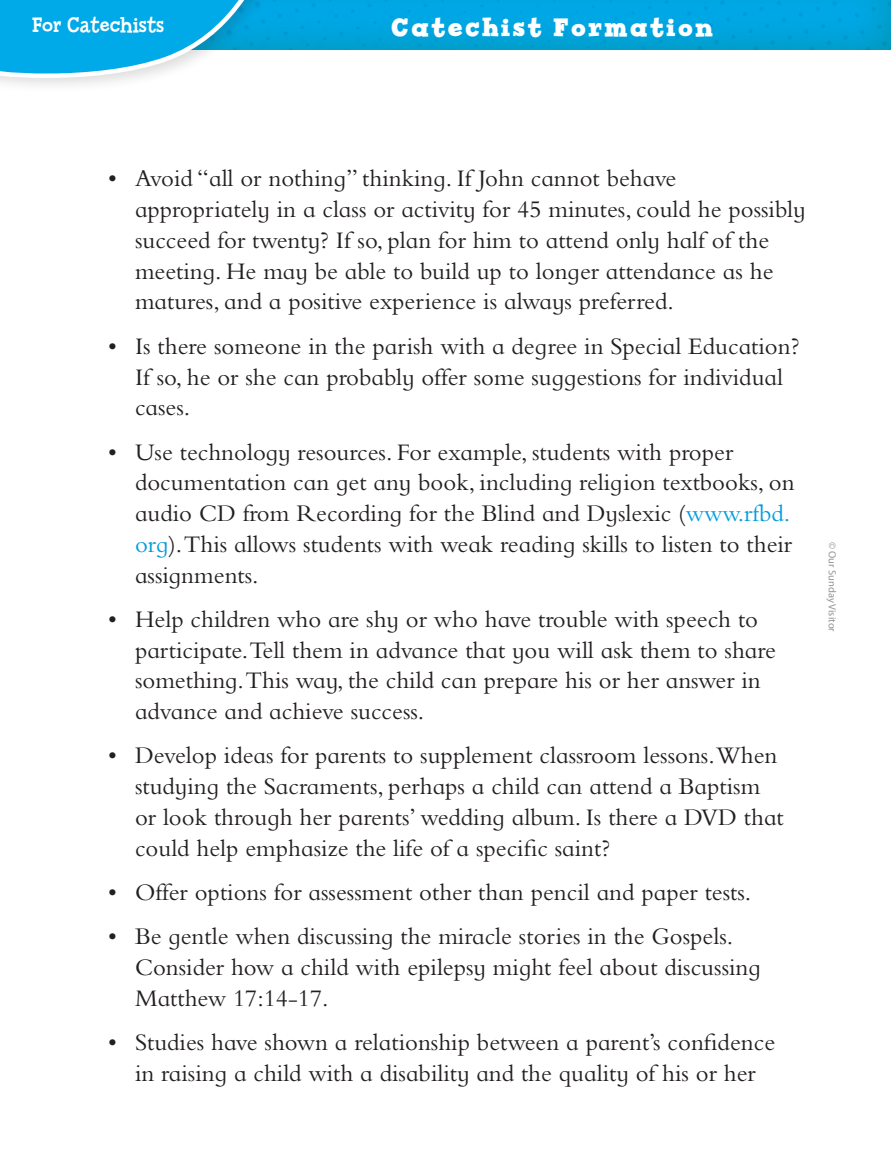
<style>
.page{position:relative;width:891px;height:1175px;background:#fff}
.page>*{position:absolute;margin:0;border:0;box-sizing:border-box;transform-origin:0 0}
.Head_Invite_Discover{font:700 27px "Billy Serif";letter-spacing:.1em;color:#fff}
.t1{font:24.75px/30.8px "Bembo Infant MT Std";color:#231f20}
.Body_Text{font:22.5px "Billy Serif";color:#fff}
.t2{font:10.5px "Myriad Pro";color:#939598}
.s1{color:#009cdd}
</style>
<div class="page">
<div style="left:0;top:0;width:891px;height:50px;background:#f7931d;opacity:.3"></div>
<div style="left:0;top:0;width:279px;height:94px;background:#231f20;opacity:.15"></div>
<svg style="left:0;top:0;width:264px;height:84px"></svg>
<p class="Body_Text" style="left:32px;top:12px;width:134px">For Catechists</p>
<p class="Head_Invite_Discover" style="left:391px;top:12px;width:323px">Catechist Formation</p>
<p class="t1" style="left:135px;top:163px;width:672px;text-indent:-27px">• Avoid “all or nothing” thinking. If John cannot behave appropriately in a class or activity for 45 minutes, could he possibly succeed for twenty? If so, plan for him to attend only half of the meeting. He may be able to build up to longer attendance as he matures, and a positive experience is always preferred.</p>
<p class="t1" style="left:135px;top:330px;width:666px;text-indent:-27px">• Is there someone in the parish with a degree in Special Education?<br>If so, he or she can probably offer some suggestions for individual cases.</p>
<p class="t1" style="left:135px;top:436px;width:661px;text-indent:-27px">• Use technology resources. For example, students with proper documentation can get any book, including religion textbooks, on audio CD from Recording for the Blind and Dyslexic (<span class="s1">www.rfbd. org</span>).This allows students with weak reading skills to listen to their assignments.</p>
<p class="t1" style="left:135px;top:603px;width:643px;text-indent:-27px">• Help children who are shy or who have trouble with speech to participate.Tell them in advance that you will ask them to share something.This way, the child can prepare his or her answer in advance and achieve success.</p>
<p class="t1" style="left:135px;top:740px;width:650px;text-indent:-27px">• Develop ideas for parents to supplement classroom lessons.When studying the Sacraments, perhaps a child can attend a Baptism or look through her parents’ wedding album. Is there a DVD that could help emphasize the life of a specific saint?</p>
<p class="t1" style="left:108px;top:876px;width:645px">• Offer options for assessment other than pencil and paper tests.</p>
<p class="t1" style="left:135px;top:920px;width:627px;text-indent:-27px">• Be gentle when discussing the miracle stories in the Gospels.<br>Consider how a child with epilepsy might feel about discussing<br>Matthew 17:14-17.</p>
<p class="t1" style="left:108px;top:1026px;width:669px;text-align:center">• Studies have shown a relationship between a parent’s confidence in raising a child with a disability and the quality of his or her</p>
<p class="t2" style="left:838px;top:542px;width:91px;rotate:90deg">© Our Sunday Visitor</p>
</div>
